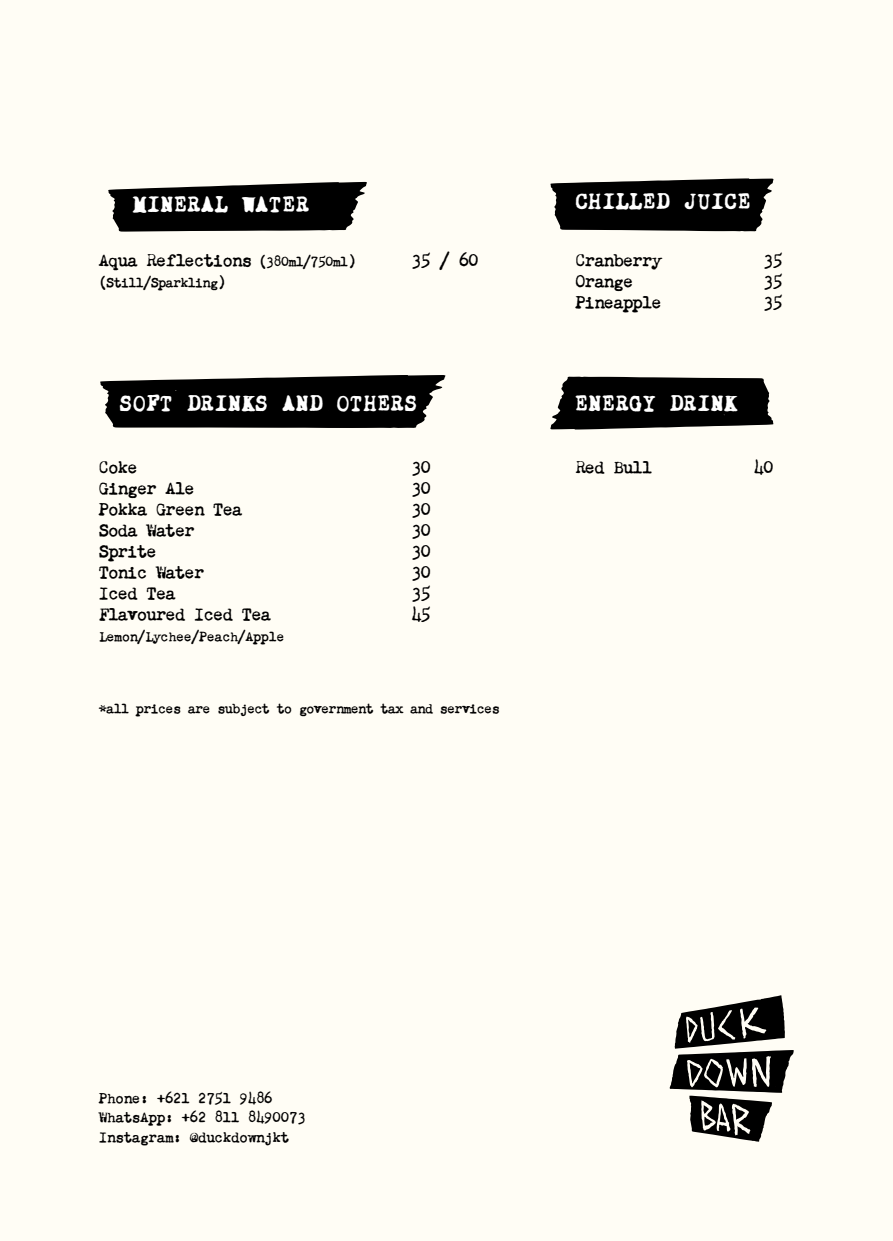
<style>
.page{position:relative;width:893px;height:1241px;background:#fff}
.page>*{position:absolute;margin:0;border:0;box-sizing:border-box;transform-origin:0 0}
.t1{font:19.25px "Chandler 42 Noir";letter-spacing:.1em;color:#fff}
.t2{font:500 15.75px/21px "Chandler 42";color:#000}
.t3{font:500 13.12px/19.2px "Chandler 42";letter-spacing:.025em;color:#000}
.t4{font:500 12.25px "Chandler 42";color:#000}
.t5{font:500 12.25px "Chandler 42";letter-spacing:.025em;color:#000}
.s1{font-size:12.25px}
</style>
<div class="page">
<div style="left:0;top:0;width:893px;height:1240px;background:#fffdf5"></div>
<svg style="left:100px;top:375px;width:346px;height:53px;background:#1e1e1d"></svg>
<svg style="left:550px;top:178px;width:224px;height:53px;background:#1f1f1e"></svg>
<svg style="left:550px;top:376px;width:224px;height:53px;background:#1f1f1e"></svg>
<svg style="left:108px;top:182px;width:259px;height:49px;background:#222221"></svg>
<svg style="left:670px;top:995px;width:124px;height:146px"></svg>
<p class="t1" style="left:134px;top:186px;width:176px">MINERAL WATER</p>
<p class="t1" style="left:576px;top:183px;width:176px">CHILLED JUICE</p>
<p class="t2" style="left:99px;top:250px;width:258px">Aqua Reflections <span class="s1">(380ml/750ml)</span></p>
<p class="t4" style="left:99px;top:276px;width:127px">(Still/Sparkling)</p>
<p class="t2" style="left:412px;top:250px;width:68px">35 / 60</p>
<p class="t2" style="left:576px;top:250px;width:87px">Cranberry<br>Orange<br>Pineapple</p>
<p class="t2" style="left:764px;top:249px;width:21px;text-align:justify">35<br>35<br>35</p>
<p class="t1" style="left:120px;top:385px;width:298px">SOFT DRINKS AND OTHERS</p>
<p class="t1" style="left:576px;top:385px;width:162px">ENERGY DRINK</p>
<p class="t2" style="left:99px;top:457px;width:40px">Coke</p>
<p class="t2" style="left:754px;top:457px;width:21px">40</p>
<p class="t2" style="left:99px;top:478px;width:173px">Ginger Ale<br>Pokka Green Tea<br>Soda Water<br>Sprite<br>Tonic Water<br>Iced Tea<br>Flavoured Iced Tea</p>
<p class="t5" style="left:99px;top:629px;width:186px">Lemon/Lychee/Peach/Apple</p>
<p class="t2" style="left:412px;top:457px;width:21px;text-align:justify">30<br>30<br>30<br>30<br>30<br>30<br>35<br>45</p>
<p class="t2" style="left:576px;top:457px;width:78px">Red Bull</p>
<p class="t4" style="left:99px;top:702px;width:402px">*all prices are subject to government tax and services</p>
<p class="t3" style="left:99px;top:1088px;width:208px">Phone: +621 2751 9486<br>WhatsApp: +62 811 8490073<br>Instagram: @duckdownjkt</p>
</div>
